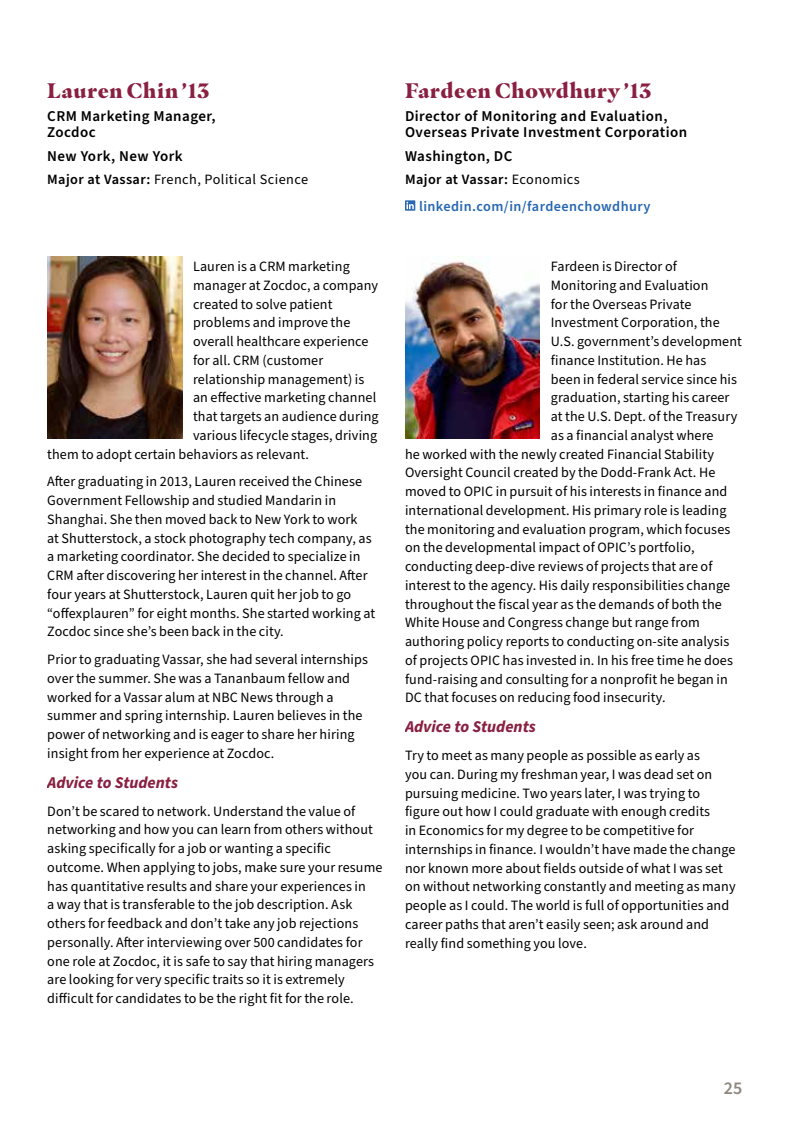
<style>
.page{position:relative;width:810px;height:1134px;background:#fff}
.page>*{position:absolute;margin:0;border:0;box-sizing:border-box;transform-origin:0 0}
.t1{font:900 21px "Masqualero";letter-spacing:.03em;color:#891f41}
.t2{font:600 18px "Source Sans Pro";color:#8e8880}
.t3{font:italic 700 16.5px "Source Sans Pro";color:#891f41}
.t4{font:600 15px/16.5px "Source Sans Pro";letter-spacing:.03em;color:#000}
.t5{font:14.25px/18.8px "Source Sans Pro";letter-spacing:.01em;color:#000}
.t6{font:600 14.25px/26.2px "Source Sans Pro";letter-spacing:.03em;color:#2868b2}
.t7{font:14.25px "Source Sans Pro";letter-spacing:.03em;color:#000}
.s1{font-weight:600}
.s2{color:#000}
.s3{font-weight:400;color:#000}
</style>
<div class="page">
<img style="left:47px;top:256px;width:135px;height:183px">
<svg style="left:405px;top:200px;width:10px;height:11px"></svg>
<img style="left:405px;top:256px;width:135px;height:183px">
<h1 class="t1" style="left:47px;top:77px;width:164px">Lauren Chin ’13</h1>
<p class="t4" style="left:47px;top:108px;width:170px">CRM Marketing Manager,<br>Zocdoc</p>
<p class="t4" style="left:47px;top:148px;width:137px">New York, New York</p>
<p class="t7" style="left:47px;top:170px;width:262px"><span class="s1">Major at Vassar:</span> French, Political Science</p>
<p class="t5" style="left:193px;top:257px;width:158px">Lauren is a CRM marketing</p>
<p class="t5" style="left:193px;top:276px;width:187px">manager at Zocdoc, a company</p>
<p class="t5" style="left:193px;top:295px;width:141px">created to solve patient</p>
<p class="t5" style="left:193px;top:314px;width:159px">problems and improve the</p>
<p class="t5" style="left:193px;top:332px;width:177px">overall healthcare experience</p>
<p class="t5" style="left:193px;top:351px;width:132px">for all. CRM (customer</p>
<p class="t5" style="left:193px;top:370px;width:173px">relationship management) is</p>
<p class="t5" style="left:193px;top:389px;width:185px">an effective marketing channel</p>
<p class="t5" style="left:193px;top:407px;width:187px">that targets an audience during</p>
<p class="t5" style="left:193px;top:426px;width:186px">various lifecycle stages, driving</p>
<p class="t5" style="left:47px;top:445px;width:263px">them to adopt certain behaviors as relevant.</p>
<p class="t5" style="left:47px;top:473px;width:330px">After graduating in 2013, Lauren received the Chinese Government Fellowship and studied Mandarin in Shanghai. She then moved back to New York to work<br>at Shutterstock, a stock photography tech company, as a marketing coordinator. She decided to specialize in CRM after discovering her interest in the channel. After four years at Shutterstock, Lauren quit her job to go “offexplauren” for eight months. She started working at Zocdoc since she’s been back in the city.</p>
<p class="t5" style="left:47px;top:650px;width:322px">Prior to graduating Vassar, she had several internships over the summer. She was a Tananbaum fellow and worked for a Vassar alum at NBC News through a summer and spring internship. Lauren believes in the power of networking and is eager to share her hiring insight from her experience at Zocdoc.</p>
<p class="t3" style="left:47px;top:771px;width:132px">Advice to Students</p>
<p class="t5" style="left:47px;top:802px;width:337px">Don’t be scared to network. Understand the value of networking and how you can learn from others without asking specifically for a job or wanting a specific outcome. When applying to jobs, make sure your resume has quantitative results and share your experiences in<br>a way that is transferable to the job description. Ask others for feedback and don’t take any job rejections personally. After interviewing over 500 candidates for one role at Zocdoc, it is safe to say that hiring managers are looking for very specific traits so it is extremely difficult for candidates to be the right fit for the role.</p>
<h1 class="t1" style="left:405px;top:77px;width:248px">Fardeen Chowdhury ’13</h1>
<p class="t4" style="left:405px;top:108px;width:284px">Director of Monitoring and Evaluation,<br>Overseas Private Investment Corporation</p>
<p class="t4" style="left:405px;top:148px;width:109px">Washington, DC</p>
<p class="t6" style="left:419px;top:167px;width:233px;text-indent:-14px"><span class="s2">Major at Vassar:</span> <span class="s3">Economics </span>linkedin.com/in/fardeenchowdhury</p>
<p class="t5" style="left:551px;top:257px;width:128px">Fardeen is Director of</p>
<p class="t5" style="left:551px;top:276px;width:159px">Monitoring and Evaluation</p>
<p class="t5" style="left:551px;top:295px;width:142px">for the Overseas Private</p>
<p class="t5" style="left:551px;top:314px;width:170px">Investment Corporation, the</p>
<p class="t5" style="left:551px;top:332px;width:193px">U.S. government’s development</p>
<p class="t5" style="left:551px;top:351px;width:157px">finance Institution. He has</p>
<p class="t5" style="left:551px;top:370px;width:188px">been in federal service since his</p>
<p class="t5" style="left:551px;top:389px;width:180px">graduation, starting his career</p>
<p class="t5" style="left:551px;top:407px;width:188px">at the U.S. Dept. of the Treasury</p>
<p class="t5" style="left:551px;top:426px;width:164px">as a financial analyst where</p>
<p class="t5" style="left:405px;top:445px;width:311px">he worked with the newly created Financial Stability</p>
<p class="t5" style="left:405px;top:464px;width:312px">Oversight Council created by the Dodd-Frank Act. He</p>
<p class="t5" style="left:405px;top:482px;width:324px">moved to OPIC in pursuit of his interests in finance and</p>
<p class="t5" style="left:405px;top:501px;width:323px">international development. His primary role is leading</p>
<p class="t5" style="left:405px;top:520px;width:327px">the monitoring and evaluation program, which focuses</p>
<p class="t5" style="left:405px;top:539px;width:291px">on the developmental impact of OPIC’s portfolio,</p>
<p class="t5" style="left:405px;top:557px;width:309px">conducting deep-dive reviews of projects that are of</p>
<p class="t5" style="left:405px;top:576px;width:327px">interest to the agency. His daily responsibilities change</p>
<p class="t5" style="left:405px;top:595px;width:318px">throughout the fiscal year as the demands of both the</p>
<p class="t5" style="left:405px;top:614px;width:296px">White House and Congress change but range from</p>
<p class="t5" style="left:405px;top:632px;width:326px">authoring policy reports to conducting on-site analysis</p>
<p class="t5" style="left:405px;top:651px;width:329px">of projects OPIC has invested in. In his free time he does</p>
<p class="t5" style="left:405px;top:670px;width:324px">fund-raising and consulting for a nonprofit he began in</p>
<p class="t5" style="left:405px;top:689px;width:262px">DC that focuses on reducing food insecurity.</p>
<p class="t3" style="left:405px;top:716px;width:132px">Advice to Students</p>
<p class="t5" style="left:405px;top:746px;width:332px">Try to meet as many people as possible as early as<br>you can. During my freshman year, I was dead set on pursuing medicine. Two years later, I was trying to figure out how I could graduate with enough credits<br>in Economics for my degree to be competitive for internships in finance. I wouldn’t have made the change nor known more about fields outside of what I was set on without networking constantly and meeting as many people as I could. The world is full of opportunities and career paths that aren’t easily seen; ask around and really find something you love.</p>
<p class="t2" style="left:724px;top:1076px;width:20px">25</p>
</div>
